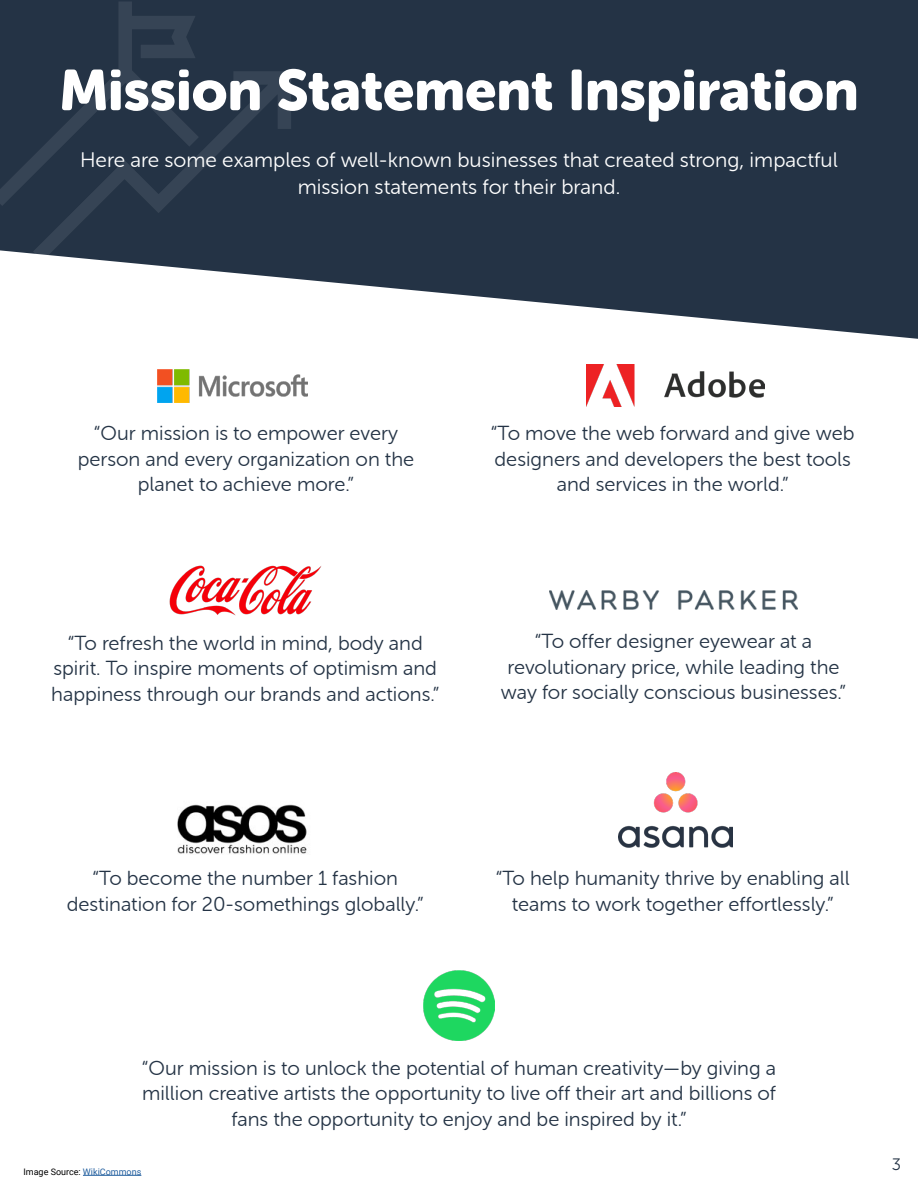
<style>
.page{position:relative;width:918px;height:1188px;background:#fff}
.page>*{position:absolute;margin:0;border:0;box-sizing:border-box;transform-origin:0 0}
.t1{font:57px "Museo Sans Rounded 900";color:#fff}
.t2{font:21px/27px "Museo Sans Rounded 300";color:#fff;text-align:center}
.t3{font:20.25px/25.5px "Museo Sans Rounded 300";color:#243345;text-align:center}
.t4{font:16.5px "Museo Sans 300";color:#243345}
.t5{font:9px "Roboto";color:#000}
.s1{color:#215e9e}
</style>
<div class="page">
<svg style="left:131px;top:250px;width:787px;height:89px;fill:#243345"></svg>
<div style="left:0;top:0;width:918px;height:250px;background:#243345"></div>
<svg style="left:0;top:2px;width:302px;height:261px"></svg>
<img style="left:169px;top:565px;width:152px;height:51px">
<img style="left:424px;top:971px;width:70px;height:70px">
<img style="left:177px;top:804px;width:130px;height:50px">
<img style="left:618px;top:773px;width:114px;height:75px">
<img style="left:157px;top:370px;width:151px;height:32px">
<img style="left:586px;top:364px;width:178px;height:43px">
<img style="left:549px;top:590px;width:249px;height:19px">
<hr style="left:83px;top:1175px;width:58px;height:1px;background:#215e9e">
<h1 class="t1" style="left:59px;top:58px;width:801px">Mission Statement Inspiration</h1>
<p class="t2" style="left:80px;top:147px;width:759px">Here are some examples of well-known businesses that created strong, impactful mission statements for their brand.</p>
<p class="t3" style="left:78px;top:421px;width:338px">“Our mission is to empower every person and every organization on the planet to achieve more.”</p>
<p class="t3" style="left:491px;top:421px;width:365px">“To move the web forward and give web designers and developers the best tools and services in the world.”</p>
<p class="t3" style="left:51px;top:630px;width:390px">“To refresh the world in mind, body and spirit. To inspire moments of optimism and happiness through our brands and actions.”</p>
<p class="t3" style="left:501px;top:629px;width:347px">“To offer designer eyewear at a revolutionary price, while leading the way for socially conscious businesses.”</p>
<p class="t3" style="left:67px;top:866px;width:358px">“To become the number 1 fashion destination for 20-somethings globally.”</p>
<p class="t3" style="left:496px;top:866px;width:356px">“To help humanity thrive by enabling all teams to work together effortlessly.”</p>
<p class="t3" style="left:142px;top:1055px;width:636px">“Our mission is to unlock the potential of human creativity—by giving a million creative artists the opportunity to live off their art and billions of fans the opportunity to enjoy and be inspired by it.”</p>
<p class="t5" style="left:23px;top:1165px;width:119px">Image Source: <span class="s1">WikiCommons</span></p>
<p class="t4" style="left:892px;top:1155px;width:11px">3</p>
</div>
